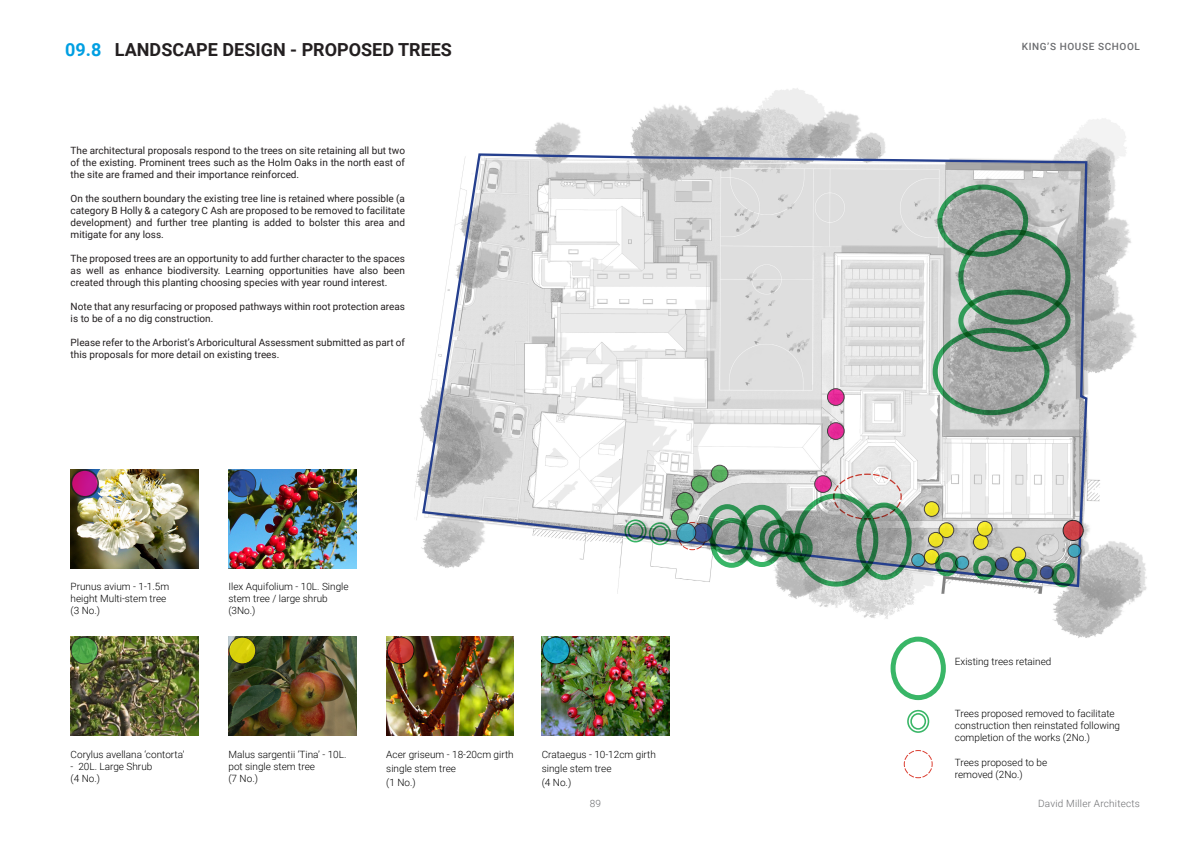
<style>
.page{position:relative;width:1191px;height:842px;background:#fff}
.page>*{position:absolute;margin:0;border:0;box-sizing:border-box;transform-origin:0 0}
.t1{font:700 18px "Roboto";color:#231f20}
.t2{font:10px/12px "Roboto";color:#231f20;text-align:justify}
.t3{font:300 10px/12px "Roboto";color:#000}
.t4{font:300 10px "Roboto";letter-spacing:.02em;color:#6c6d70}
.t5{font:500 10px "Roboto";letter-spacing:.06em;color:#6c6d70}
.s1{color:#009fe2}
</style>
<div class="page">
<img style="left:414px;top:88px;width:733px;height:559px">
<img style="left:386px;top:637px;width:128px;height:99px">
<img style="left:542px;top:637px;width:127px;height:99px">
<img style="left:228px;top:469px;width:128px;height:99px">
<img style="left:71px;top:469px;width:127px;height:99px">
<img style="left:71px;top:637px;width:127px;height:99px">
<img style="left:228px;top:637px;width:128px;height:99px">
<svg style="left:71px;top:470px;width:27px;height:27px"></svg>
<div style="left:71px;top:469px;width:28px;height:29px;border:2px solid #231f20;border-radius:50%"></div>
<svg style="left:229px;top:470px;width:27px;height:27px"></svg>
<div style="left:228px;top:469px;width:28px;height:28px;border:1px solid #231f20;border-radius:50%"></div>
<svg style="left:71px;top:637px;width:27px;height:27px"></svg>
<div style="left:71px;top:637px;width:27px;height:27px;border:1px solid #231f20;border-radius:50%"></div>
<svg style="left:229px;top:637px;width:27px;height:27px"></svg>
<div style="left:228px;top:637px;width:28px;height:27px;border:1px solid #231f20;border-radius:50%"></div>
<svg style="left:387px;top:637px;width:27px;height:27px"></svg>
<div style="left:387px;top:637px;width:27px;height:27px;border:1px solid #000;border-radius:50%"></div>
<svg style="left:542px;top:637px;width:27px;height:27px"></svg>
<div style="left:542px;top:637px;width:28px;height:27px;border:1px solid #000;border-radius:50%"></div>
<svg style="left:421px;top:152px;width:667px;height:436px"></svg>
<svg style="left:814px;top:476px;width:17px;height:16px"></svg>
<div style="left:814px;top:475px;width:18px;height:18px;border:1px solid #231f20;border-radius:50%"></div>
<svg style="left:1063px;top:520px;width:20px;height:20px"></svg>
<div style="left:1062px;top:520px;width:21px;height:21px;border:1px solid #000;border-radius:50%"></div>
<svg style="left:924px;top:502px;width:15px;height:14px"></svg>
<div style="left:923px;top:501px;width:16px;height:16px;border:1px solid #231f20;border-radius:50%"></div>
<svg style="left:939px;top:523px;width:14px;height:14px"></svg>
<div style="left:938px;top:522px;width:16px;height:16px;border:1px solid #231f20;border-radius:50%"></div>
<svg style="left:928px;top:532px;width:15px;height:15px"></svg>
<div style="left:928px;top:532px;width:15px;height:16px;border:1px solid #231f20;border-radius:50%"></div>
<svg style="left:924px;top:549px;width:15px;height:15px"></svg>
<div style="left:923px;top:549px;width:16px;height:16px;border:1px solid #231f20;border-radius:50%"></div>
<svg style="left:973px;top:535px;width:15px;height:14px"></svg>
<div style="left:973px;top:534px;width:15px;height:16px;border:1px solid #231f20;border-radius:50%"></div>
<svg style="left:1011px;top:547px;width:14px;height:15px"></svg>
<div style="left:1010px;top:547px;width:16px;height:15px;border:1px solid #231f20;border-radius:50%"></div>
<svg style="left:977px;top:521px;width:15px;height:15px"></svg>
<div style="left:977px;top:521px;width:15px;height:16px;border:1px solid #231f20;border-radius:50%"></div>
<svg style="left:955px;top:556px;width:13px;height:13px"></svg>
<div style="left:955px;top:556px;width:14px;height:14px;border:1px solid #231f20;border-radius:50%"></div>
<svg style="left:995px;top:558px;width:13px;height:13px"></svg>
<div style="left:994px;top:557px;width:15px;height:14px;border:1px solid #231f20;border-radius:50%"></div>
<svg style="left:1068px;top:544px;width:13px;height:13px"></svg>
<div style="left:1067px;top:544px;width:14px;height:14px;border:1px solid #231f20;border-radius:50%"></div>
<svg style="left:1040px;top:566px;width:13px;height:13px"></svg>
<div style="left:1039px;top:565px;width:14px;height:14px;border:1px solid #231f20;border-radius:50%"></div>
<svg style="left:911px;top:554px;width:13px;height:13px"></svg>
<div style="left:911px;top:553px;width:14px;height:14px;border:1px solid #231f20;border-radius:50%"></div>
<svg style="left:827px;top:423px;width:17px;height:16px"></svg>
<div style="left:827px;top:422px;width:17px;height:18px;border:1px solid #231f20;border-radius:50%"></div>
<svg style="left:827px;top:389px;width:17px;height:16px"></svg>
<div style="left:827px;top:388px;width:17px;height:18px;border:1px solid #231f20;border-radius:50%"></div>
<svg style="left:671px;top:509px;width:17px;height:17px"></svg>
<div style="left:671px;top:509px;width:17px;height:18px;border:1px solid #231f20;border-radius:50%"></div>
<svg style="left:676px;top:492px;width:17px;height:17px"></svg>
<div style="left:676px;top:492px;width:18px;height:18px;border:1px solid #231f20;border-radius:50%"></div>
<svg style="left:691px;top:476px;width:17px;height:16px"></svg>
<div style="left:691px;top:475px;width:17px;height:18px;border:1px solid #231f20;border-radius:50%"></div>
<svg style="left:711px;top:465px;width:17px;height:17px"></svg>
<div style="left:710px;top:465px;width:18px;height:17px;border:1px solid #231f20;border-radius:50%"></div>
<div style="left:937px;top:185px;width:91px;height:72px;border:5px solid #39b667;border-radius:50%"></div>
<div style="left:958px;top:230px;width:112px;height:95px;border:5px solid #39b667;border-radius:50%"></div>
<div style="left:958px;top:290px;width:112px;height:62px;border:5px solid #39b667;border-radius:50%"></div>
<div style="left:932px;top:328px;width:117px;height:87px;border:5px solid #39b667;border-radius:50%"></div>
<div style="left:856px;top:503px;width:55px;height:77px;border:5px solid #39b667;border-radius:50%"></div>
<div style="left:890px;top:637px;width:56px;height:63px;border:5px solid #39b667;border-radius:50%"></div>
<div style="left:794px;top:493px;width:84px;height:94px;border:5px solid #39b667;border-radius:50%"></div>
<div style="left:789px;top:533px;width:23px;height:29px;border:5px solid #39b667;border-radius:50%"></div>
<div style="left:784px;top:533px;width:23px;height:29px;border:5px solid #39b667;border-radius:50%"></div>
<div style="left:935px;top:552px;width:23px;height:24px;border:5px solid #39b667;border-radius:50%"></div>
<div style="left:649px;top:522px;width:22px;height:23px;border:2px solid #39b667;border-radius:50%"></div>
<div style="left:652px;top:525px;width:16px;height:17px;border:2px solid #39b667;border-radius:50%"></div>
<div style="left:907px;top:710px;width:22px;height:23px;border:2px solid #39b667;border-radius:50%"></div>
<div style="left:910px;top:713px;width:16px;height:17px;border:2px solid #39b667;border-radius:50%"></div>
<div style="left:624px;top:519px;width:22px;height:23px;border:2px solid #39b667;border-radius:50%"></div>
<div style="left:627px;top:523px;width:16px;height:16px;border:2px solid #39b667;border-radius:50%"></div>
<div style="left:973px;top:556px;width:23px;height:24px;border:5px solid #39b667;border-radius:50%"></div>
<div style="left:1014px;top:559px;width:23px;height:24px;border:5px solid #39b667;border-radius:50%"></div>
<div style="left:1051px;top:563px;width:23px;height:24px;border:5px solid #39b667;border-radius:50%"></div>
<div style="left:768px;top:528px;width:27px;height:29px;border:5px solid #39b667;border-radius:50%"></div>
<div style="left:759px;top:520px;width:35px;height:36px;border:5px solid #39b667;border-radius:50%"></div>
<div style="left:710px;top:518px;width:43px;height:50px;border:5px solid #39b667;border-radius:50%"></div>
<svg style="left:677px;top:521px;width:30px;height:30px"></svg>
<svg style="left:903px;top:750px;width:30px;height:29px"></svg>
<svg style="left:832px;top:473px;width:70px;height:47px;background:#bcc4bb"></svg>
<div style="left:738px;top:505px;width:47px;height:62px;border:5px solid #39b667;border-radius:50%"></div>
<div style="left:707px;top:504px;width:41px;height:51px;border:5px solid #39b667;border-radius:50%"></div>
<svg style="left:693px;top:523px;width:19px;height:19px"></svg>
<div style="left:692px;top:523px;width:21px;height:20px;border:1px solid #231f20;border-radius:50%"></div>
<svg style="left:676px;top:523px;width:19px;height:19px"></svg>
<div style="left:676px;top:523px;width:20px;height:20px;border:1px solid #231f20;border-radius:50%"></div>
<h1 class="t1" style="left:65px;top:37px;width:388px"><span class="s1">09.8</span> LANDSCAPE DESIGN - PROPOSED TREES</h1>
<p class="t2" style="left:71px;top:144px;width:336px">The architectural proposals respond to the trees on site retaining all but two of the existing. Prominent trees such as the Holm Oaks in the north east of the site are framed and their importance reinforced.</p>
<p class="t2" style="left:71px;top:192px;width:336px">On the southern boundary the existing tree line is retained where possible (a category B Holly &amp; a category C Ash are proposed to be removed to facilitate development) and further tree planting is added to bolster this area and mitigate for any loss.</p>
<p class="t2" style="left:71px;top:252px;width:336px">The proposed trees are an opportunity to add further character to the spaces as well as enhance biodiversity. Learning opportunities have also been created through this planting choosing species with year round interest.</p>
<p class="t2" style="left:71px;top:300px;width:336px">Note that any resurfacing or proposed pathways within root protection areas is to be of a no dig construction.</p>
<p class="t2" style="left:71px;top:336px;width:336px">Please refer to the Arborist’s Arboricultural Assessment submitted as part of this proposals for more detail on existing trees.</p>
<p class="t3" style="left:71px;top:580px;width:100px">Prunus avium - 1-1.5m height Multi-stem tree (3 No.)</p>
<p class="t3" style="left:228px;top:580px;width:122px">Ilex Aquifolium - 10L. Single stem tree / large shrub (3No.)</p>
<p class="t3" style="left:71px;top:748px;width:115px">Corylus avellana ‘contorta’</p>
<p class="t3" style="left:71px;top:760px;width:83px">- 20L. Large Shrub (4 No.)</p>
<p class="t3" style="left:228px;top:748px;width:120px">Malus sargentii ‘Tina’ - 10L. pot single stem tree<br>(7 No.)</p>
<p class="t3" style="left:386px;top:747px;width:129px;line-height:14px">Acer griseum - 18-20cm girth single stem tree<br>(1 No.)</p>
<p class="t3" style="left:542px;top:747px;width:116px;line-height:14px">Crataegus - 10-12cm girth single stem tree<br>(4 No.)</p>
<p class="t5" style="left:1021px;top:39px;width:120px">KING’S HOUSE SCHOOL</p>
<p class="t3" style="left:954px;top:655px;width:98px">Existing trees retained</p>
<p class="t3" style="left:954px;top:707px;width:167px">Trees proposed removed to facilitate construction then reinstated following completion of the works (2No.)</p>
<p class="t3" style="left:954px;top:756px;width:94px">Trees proposed to be removed (2No.)</p>
<p class="t4" style="left:590px;top:796px;width:13px">89</p>
<p class="t4" style="left:1038px;top:797px;width:103px">David Miller Architects</p>
</div>
